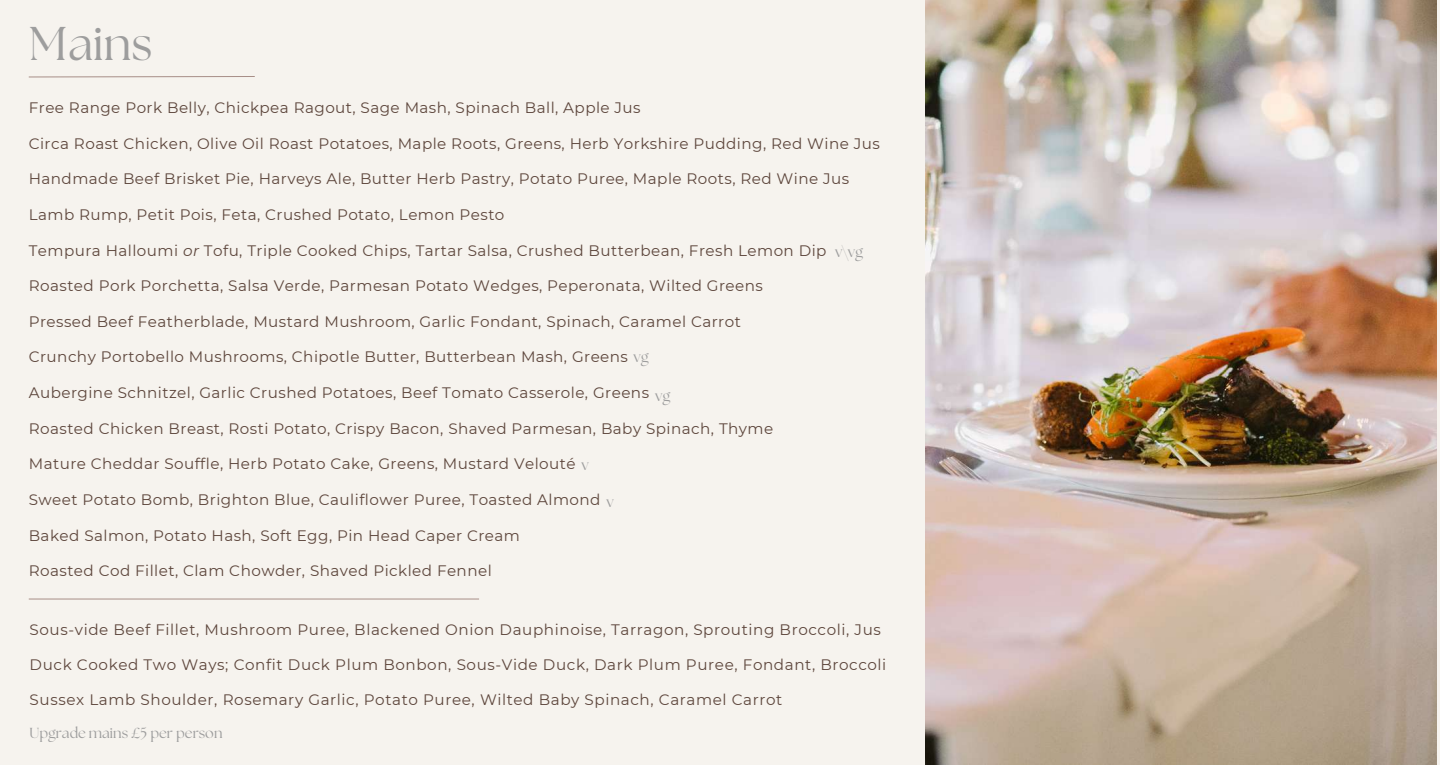
<style>
.page{position:relative;width:1440px;height:765px;background:#f6f3ee}
.page>*{position:absolute;margin:0;border:0;box-sizing:border-box;transform-origin:0 0}
.t1{font:47.25px "The Seasons";color:#9d9d9d}
.t2{font:15.12px "Montserrat";letter-spacing:.03em;color:#5d463c}
.t3{font:15.12px "The Seasons";color:#9d9d9d}
.t4{font:14.5px "The Seasons";color:#9d9d9d}
.s1{font-style:italic}
.s2{font-family:"The Seasons";color:#9d9d9d}
</style>
<div class="page">
<img style="left:926px;top:0;width:511px;height:765px">
<svg style="left:28px;top:76px;width:227px;height:2px"></svg>
<hr style="left:29px;top:599px;width:450px;height:1px;background:#a78e87">
<h1 class="t1" style="left:29px;top:22px;width:125px">Mains</h1>
<p class="t2" style="left:29px;top:98px;width:613px">Free Range Pork Belly, Chickpea Ragout, Sage Mash, Spinach Ball, Apple Jus</p>
<p class="t2" style="left:29px;top:134px;width:853px">Circa Roast Chicken, Olive Oil Roast Potatoes, Maple Roots, Greens, Herb Yorkshire Pudding, Red Wine Jus</p>
<p class="t2" style="left:29px;top:170px;width:822px">Handmade Beef Brisket Pie, Harveys Ale, Butter Herb Pastry, Potato Puree, Maple Roots, Red Wine Jus</p>
<p class="t2" style="left:29px;top:205px;width:477px">Lamb Rump, Petit Pois, Feta, Crushed Potato, Lemon Pesto</p>
<p class="t2" style="left:29px;top:241px;width:799px">Tempura Halloumi <span class="s1">or</span> Tofu, Triple Cooked Chips, Tartar Salsa, Crushed Butterbean, Fresh Lemon Dip</p>
<p class="t2" style="left:29px;top:276px;width:736px">Roasted Pork Porchetta, Salsa Verde, Parmesan Potato Wedges, Peperonata, Wilted Greens</p>
<p class="t2" style="left:29px;top:312px;width:714px">Pressed Beef Featherblade, Mustard Mushroom, Garlic Fondant, Spinach, Caramel Carrot</p>
<p class="t2" style="left:29px;top:348px;width:621px">Crunchy Portobello Mushrooms, Chipotle Butter, Butterbean Mash, Greens <span class="s2">vg</span></p>
<p class="t2" style="left:29px;top:383px;width:622px">Aubergine Schnitzel, Garlic Crushed Potatoes, Beef Tomato Casserole, Greens</p>
<p class="t2" style="left:29px;top:419px;width:746px">Roasted Chicken Breast, Rosti Potato, Crispy Bacon, Shaved Parmesan, Baby Spinach, Thyme</p>
<p class="t2" style="left:29px;top:455px;width:562px">Mature Cheddar Souffle, Herb Potato Cake, Greens, Mustard Velouté <span class="s2">v</span></p>
<p class="t2" style="left:29px;top:490px;width:573px">Sweet Potato Bomb, Brighton Blue, Cauliflower Puree, Toasted Almond</p>
<p class="t2" style="left:29px;top:526px;width:493px">Baked Salmon, Potato Hash, Soft Egg, Pin Head Caper Cream</p>
<p class="t2" style="left:29px;top:561px;width:464px">Roasted Cod Fillet, Clam Chowder, Shaved Pickled Fennel</p>
<p class="t3" style="left:835px;top:245px;width:29px">v\vg</p>
<p class="t3" style="left:655px;top:389px;width:17px">vg</p>
<p class="t3" style="left:607px;top:495px;width:9px">v</p>
<p class="t2" style="left:30px;top:621px;width:853px">Sous-vide Beef Fillet, Mushroom Puree, Blackened Onion Dauphinoise, Tarragon, Sprouting Broccoli, Jus</p>
<p class="t2" style="left:30px;top:655px;width:858px">Duck Cooked Two Ways; Confit Duck Plum Bonbon, Sous-Vide Duck, Dark Plum Puree, Fondant, Broccoli</p>
<p class="t2" style="left:30px;top:690px;width:754px">Sussex Lamb Shoulder, Rosemary Garlic, Potato Puree, Wilted Baby Spinach, Caramel Carrot</p>
<p class="t4" style="left:30px;top:727px;width:194px">Upgrade mains £5 per person</p>
</div>
